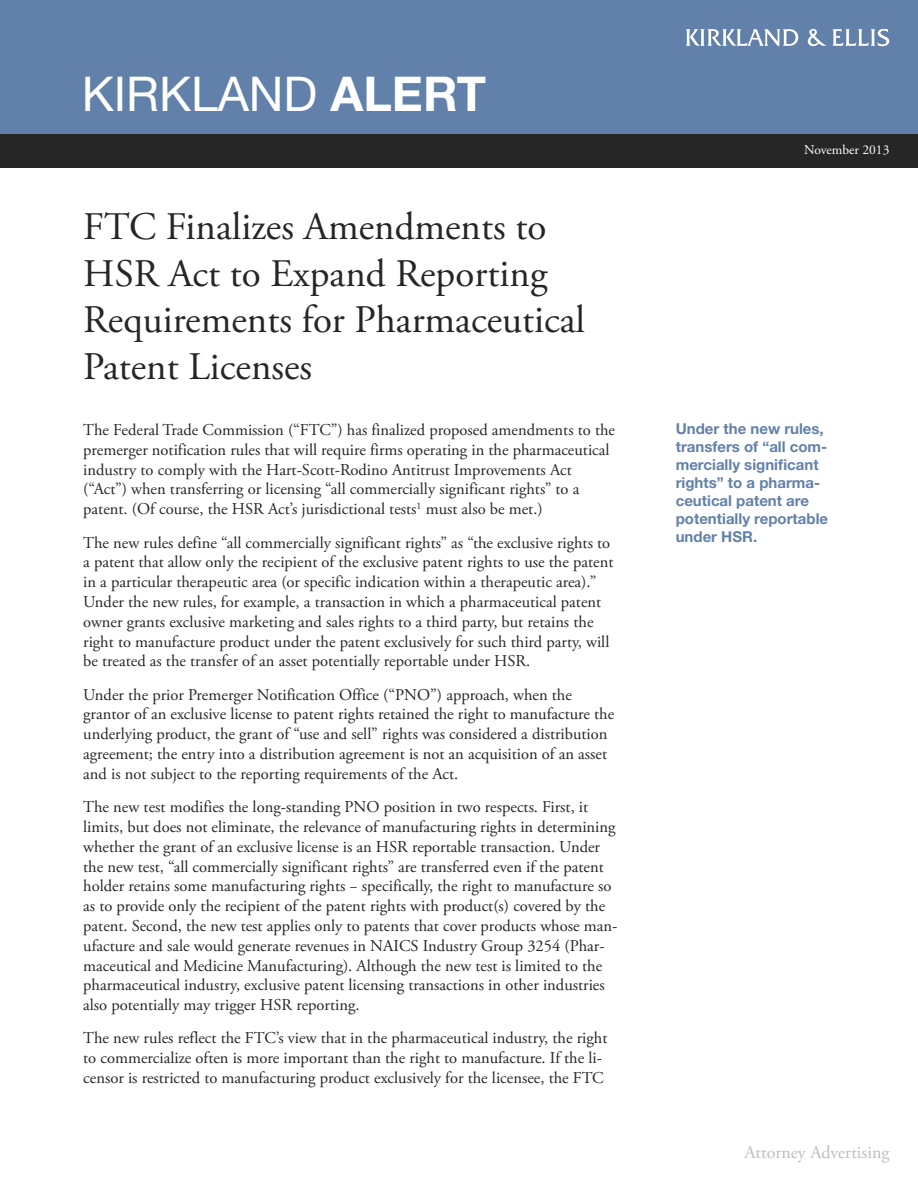
<style>
.page{position:relative;width:918px;height:1188px;background:#fff}
.page>*{position:absolute;margin:0;border:0;box-sizing:border-box;transform-origin:0 0}
.t1{font:48px "Helvetica Neue LT Std";color:#fff}
.t2{font:39px/46.8px "Adobe Garamond Pro";color:#272627}
.t3{font:18px "Adobe Garamond Pro";color:#bebebe}
.t4{font:16.5px/19.8px "Adobe Garamond Pro";color:#272627}
.t5{font:700 15px/18px "Helvetica Neue LT Std";color:#6281aa}
.t6{font:13.5px "Adobe Garamond Pro";color:#fff}
.s1{font-weight:700}
</style>
<div class="page">
<div style="left:0;top:0;width:918px;height:135px;background:#6281aa"></div>
<div style="left:0;top:134px;width:918px;height:34px;background:#272627"></div>
<svg style="left:686px;top:29px;width:203px;height:17px"></svg>
<h1 class="t1" style="left:82px;top:77px;width:406px">KIRKLAND <span class="s1">ALERT</span></h1>
<h2 class="t2" style="left:83px;top:207px;width:503px">FTC Finalizes Amendments to<br>HSR Act to Expand Reporting<br>Requirements for Pharmaceutical<br>Patent Licenses</h2>
<p class="t4" style="left:83px;top:421px;width:533px">The Federal Trade Commission (“FTC”) has finalized proposed amendments to the premerger notification rules that will require firms operating in the pharmaceutical industry to comply with the Hart-Scott-Rodino Antitrust Improvements Act (“Act”) when transferring or licensing “all commercially significant rights” to a patent. (Of course, the HSR Act’s jurisdictional tests<sup>1</sup> must also be met.)</p>
<p class="t4" style="left:83px;top:534px;width:532px">The new rules define “all commercially significant rights” as “the exclusive rights to a patent that allow only the recipient of the exclusive patent rights to use the patent in a particular therapeutic area (or specific indication within a therapeutic area).” Under the new rules, for example, a transaction in which a pharmaceutical patent owner grants exclusive marketing and sales rights to a third party, but retains the right to manufacture product under the patent exclusively for such third party, will be treated as the transfer of an asset potentially reportable under HSR.</p>
<p class="t4" style="left:83px;top:686px;width:533px">Under the prior Premerger Notification Office (“PNO”) approach, when the grantor of an exclusive license to patent rights retained the right to manufacture the underlying product, the grant of “use and sell” rights was considered a distribution agreement; the entry into a distribution agreement is not an acquisition of an asset and is not subject to the reporting requirements of the Act.</p>
<p class="t4" style="left:83px;top:798px;width:536px">The new test modifies the long-standing PNO position in two respects. First, it limits, but does not eliminate, the relevance of manufacturing rights in determining whether the grant of an exclusive license is an HSR reportable transaction. Under the new test, “all commercially significant rights” are transferred even if the patent holder retains some manufacturing rights − specifically, the right to manufacture so as to provide only the recipient of the patent rights with product(s) covered by the patent. Second, the new test applies only to patents that cover products whose man&shy;ufacture and sale would generate revenues in NAICS Industry Group 3254 (Phar&shy;maceutical and Medicine Manufacturing). Although the new test is limited to the pharmaceutical industry, exclusive patent licensing transactions in other industries also potentially may trigger HSR reporting.</p>
<p class="t4" style="left:83px;top:1030px;width:526px">The new rules reflect the FTC’s view that in the pharmaceutical industry, the right to commercialize often is more important than the right to manufacture. If the li&shy;censor is restricted to manufacturing product exclusively for the licensee, the FTC</p>
<p class="t6" style="left:804px;top:144px;width:87px">November 2013</p>
<p class="t5" style="left:676px;top:421px;width:154px">Under the new rules, transfers of “all com&shy;mercially significant rights” to a pharma&shy;ceutical patent are potentially reportable under HSR.</p>
<p class="t3" style="left:745px;top:1145px;width:146px">Attorney Advertising</p>
</div>
